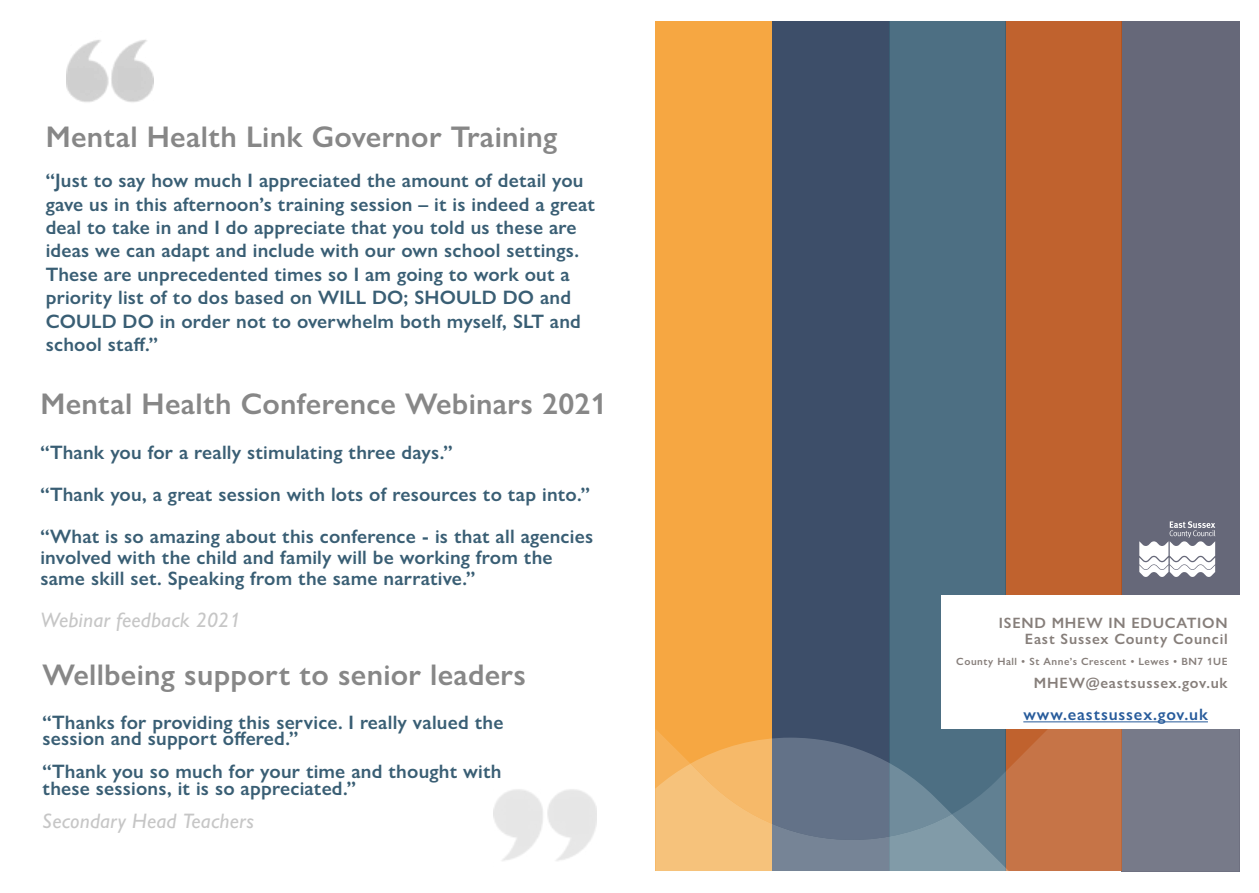
<style>
.page{position:relative;width:1259px;height:893px;background:#fff}
.page>*{position:absolute;margin:0;border:0;box-sizing:border-box;transform-origin:0 0}
.t1{font:600 30px "Gill Sans Nova";letter-spacing:.01em;color:#878787}
.t2{font:italic 500 21px "Gill Sans Nova";letter-spacing:.01em;color:#c6c6c6}
.t3{font:600 19.5px/23.4px "Gill Sans Nova";letter-spacing:.01em;color:#395e74}
.t4{font:600 16.5px "Gill Sans Nova";letter-spacing:.05em;color:#275b9b}
.t5{font:600 15px/16.5px "Gill Sans Nova";letter-spacing:.05em;color:#867e7a;text-align:right}
.t6{font:600 10.5px "Gill Sans Nova";letter-spacing:.05em;color:#867e7a}
</style>
<div class="page">
<div style="left:1121px;top:21px;width:119px;height:850px;background:#666879"></div>
<div style="left:1004px;top:21px;width:117px;height:850px;background:#c0622e"></div>
<div style="left:772px;top:21px;width:117px;height:850px;background:#3d4e69"></div>
<div style="left:889px;top:21px;width:116px;height:850px;background:#4d6f83"></div>
<div style="left:655px;top:21px;width:117px;height:850px;background:#f6a742"></div>
<svg style="left:655px;top:621px;width:584px;height:250px"></svg>
<svg style="left:655px;top:738px;width:354px;height:26px"></svg>
<svg style="left:655px;top:764px;width:354px;height:107px;background:#989488"></svg>
<div style="left:941px;top:595px;width:299px;height:134px;background:#fff"></div>
<svg style="left:1139px;top:521px;width:76px;height:56px"></svg>
<hr style="left:1023px;top:721px;width:185px;height:1px;background:#275b9b">
<img style="left:66px;top:40px;width:87px;height:62px">
<img style="left:493px;top:789px;width:104px;height:72px">
<h1 class="t1" style="left:46px;top:119px;width:513px">Mental Health Link Governor Training</h1>
<p class="t3" style="left:46px;top:169px;width:551px">“Just to say how much I appreciated the amount of detail you gave us in this afternoon’s training session – it is indeed a great deal to take in and I do appreciate that you told us these are ideas we can adapt and include with our own school settings.<br>These are unprecedented times so I am going to work out a priority list of to dos based on WILL DO; SHOULD DO and COULD DO in order not to overwhelm both myself, SLT and school staff.”</p>
<h1 class="t1" style="left:40px;top:386px;width:568px">Mental Health Conference Webinars 2021</h1>
<p class="t3" style="left:40px;top:431px;width:554px;line-height:42px">“Thank you for a really stimulating three days.”<br>“Thank you, a great session with lots of resources to tap into.” “What is so amazing about this conference - is that all agencies</p>
<p class="t3" style="left:40px;top:546px;width:514px;line-height:21px">involved with the child and family will be working from the same skill set. Speaking from the same narrative.”</p>
<p class="t2" style="left:40px;top:607px;width:201px">Webinar feedback 2021</p>
<h1 class="t1" style="left:43px;top:656px;width:485px">Wellbeing support to senior leaders</h1>
<p class="t3" style="left:43px;top:714px;width:462px;line-height:16.5px">“Thanks for providing this service. I really valued the session and support offered.”</p>
<p class="t3" style="left:43px;top:763px;width:460px;line-height:16.5px">“Thank you so much for your time and thought with these sessions, it is so appreciated.”</p>
<p class="t2" style="left:43px;top:808px;width:213px">Secondary Head Teachers</p>
<p class="t5" style="left:999px;top:614px;width:230px">ISEND MHEW IN EDUCATION<br>East Sussex County Council</p>
<p class="t6" style="left:956px;top:655px;width:273px">County Hall • St Anne’s Crescent • Lewes • BN7 1UE</p>
<p class="t5" style="left:1034px;top:674px;width:195px">MHEW@eastsussex.gov.uk</p>
<p class="t4" style="left:1023px;top:704px;width:186px">www.eastsussex.gov.uk</p>
</div>
